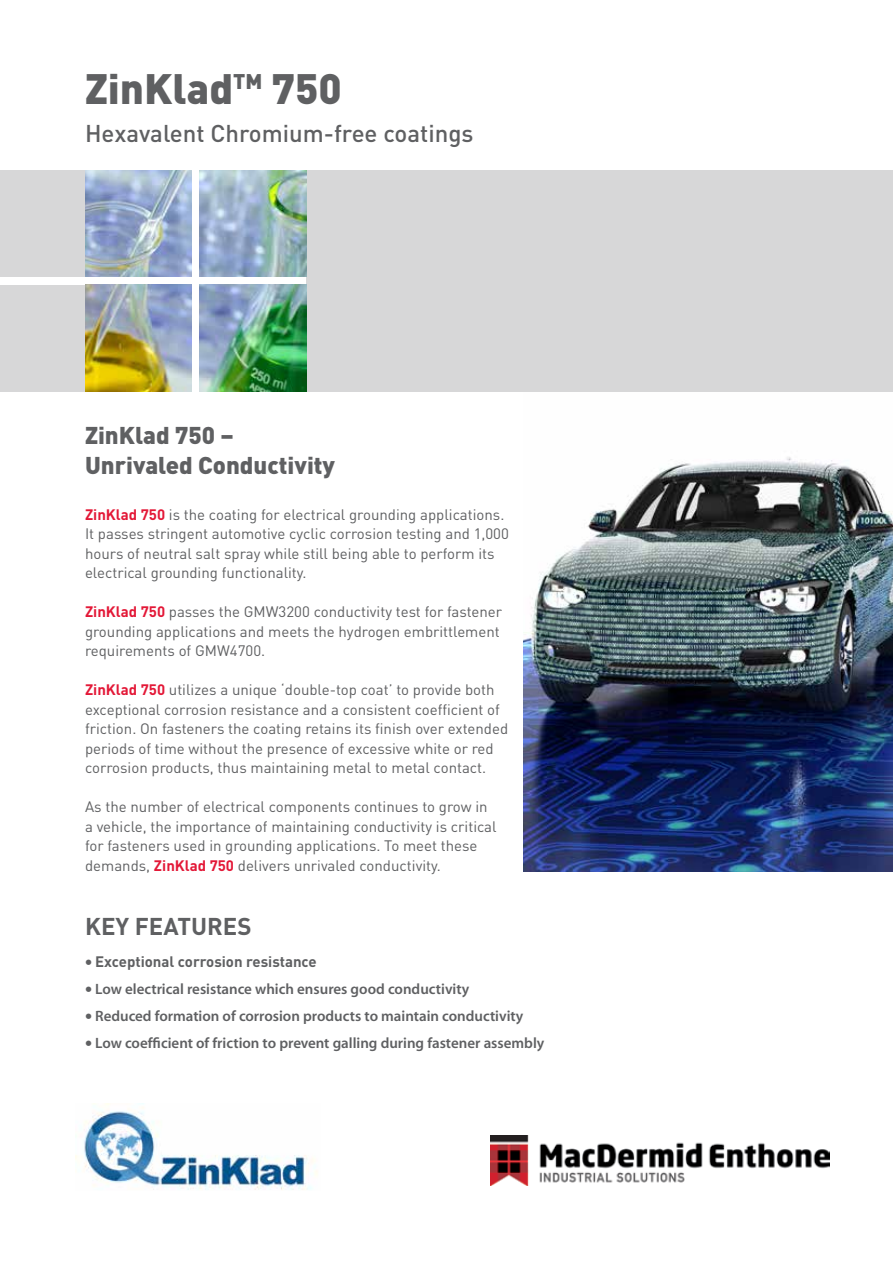
<style>
.page{position:relative;width:893px;height:1263px;background:#fff}
.page>*{position:absolute;margin:0;border:0;box-sizing:border-box;transform-origin:0 0}
.t1{font:900 42px "DIN Pro";color:#5f6062}
.t2{font:900 24px/30px "DIN Pro";color:#5f6062}
.t3{font:500 24px "DIN Pro";color:#5f6062}
.t4{font:700 24px "DIN Pro";color:#5f6062}
.t5{font:15px/19.5px "DIN Pro";color:#5f6062}
.t6{font:15px "Myriad MM 565 600";color:#5f6062}
.t7{font:700 15px "DIN Pro";color:#5f6062}
.s1{font-weight:700;color:#e31837}
.s2{font-family:"Myriad MM 565 600";font-weight:400;font-size:22.5px}
.s3{font-size:22.5px}
</style>
<div class="page">
<img style="left:523px;top:457px;width:370px;height:415px">
<div style="left:0;top:170px;width:85px;height:106px;background:#d7d7d8"></div>
<div style="left:306px;top:170px;width:587px;height:221px;background:#d7d7d8"></div>
<div style="left:0;top:285px;width:85px;height:106px;background:#d7d7d8"></div>
<img style="left:85px;top:170px;width:106px;height:106px">
<img style="left:200px;top:170px;width:106px;height:106px">
<img style="left:200px;top:285px;width:106px;height:106px">
<img style="left:85px;top:285px;width:106px;height:106px">
<img style="left:491px;top:1135px;width:338px;height:51px">
<img style="left:75px;top:1103px;width:243px;height:87px">
<h1 class="t1" style="left:85px;top:61px;width:258px">ZinKlad<sup>TM</sup> 750</h1>
<h2 class="t3" style="left:85px;top:117px;width:390px">Hexavalent Chromium-free coatings</h2>
<h2 class="t2" style="left:85px;top:419px;width:251px">ZinKlad 750 –<br>Unrivaled Conductivity</h2>
<p class="t5" style="left:85px;top:504px;width:425px"><span class="s1">ZinKlad 750</span> is the coating for electrical grounding applications.<br>It passes stringent automotive cyclic corrosion testing and 1,000 hours of neutral salt spray while still being able to perform its electrical grounding functionality.</p>
<p class="t5" style="left:85px;top:601px;width:419px"><span class="s1">ZinKlad 750</span> passes the GMW3200 conductivity test for fastener grounding applications and meets the hydrogen embrittlement requirements of GMW4700.</p>
<p class="t5" style="left:85px;top:679px;width:425px"><span class="s1">ZinKlad 750</span> utilizes a unique ‘double-top coat’ to provide both exceptional corrosion resistance and a consistent coefficient of friction. On fasteners the coating retains its finish over extended periods of time without the presence of excessive white or red corrosion products, thus maintaining metal to metal contact.</p>
<p class="t5" style="left:85px;top:796px;width:413px">As the number of electrical components continues to grow in a vehicle, the importance of maintaining conductivity is critical for fasteners used in grounding applications. To meet these demands, <span class="s1">ZinKlad 750</span> delivers unrivaled conductivity.</p>
<h2 class="t4" style="left:85px;top:910px;width:168px">KEY FEATURES</h2>
<p class="t7" style="left:85px;top:952px;width:233px"><span class="s2">•</span> Exceptional corrosion resistance</p>
<p class="t6" style="left:85px;top:982px;width:386px"><span class="s3">•</span> Low electrical resistance which ensures good conductivity</p>
<p class="t6" style="left:85px;top:1009px;width:440px"><span class="s3">•</span> Reduced formation of corrosion products to maintain conductivity</p>
<p class="t6" style="left:85px;top:1036px;width:461px"><span class="s3">•</span> Low coefficient of friction to prevent galling during fastener assembly</p>
</div>
